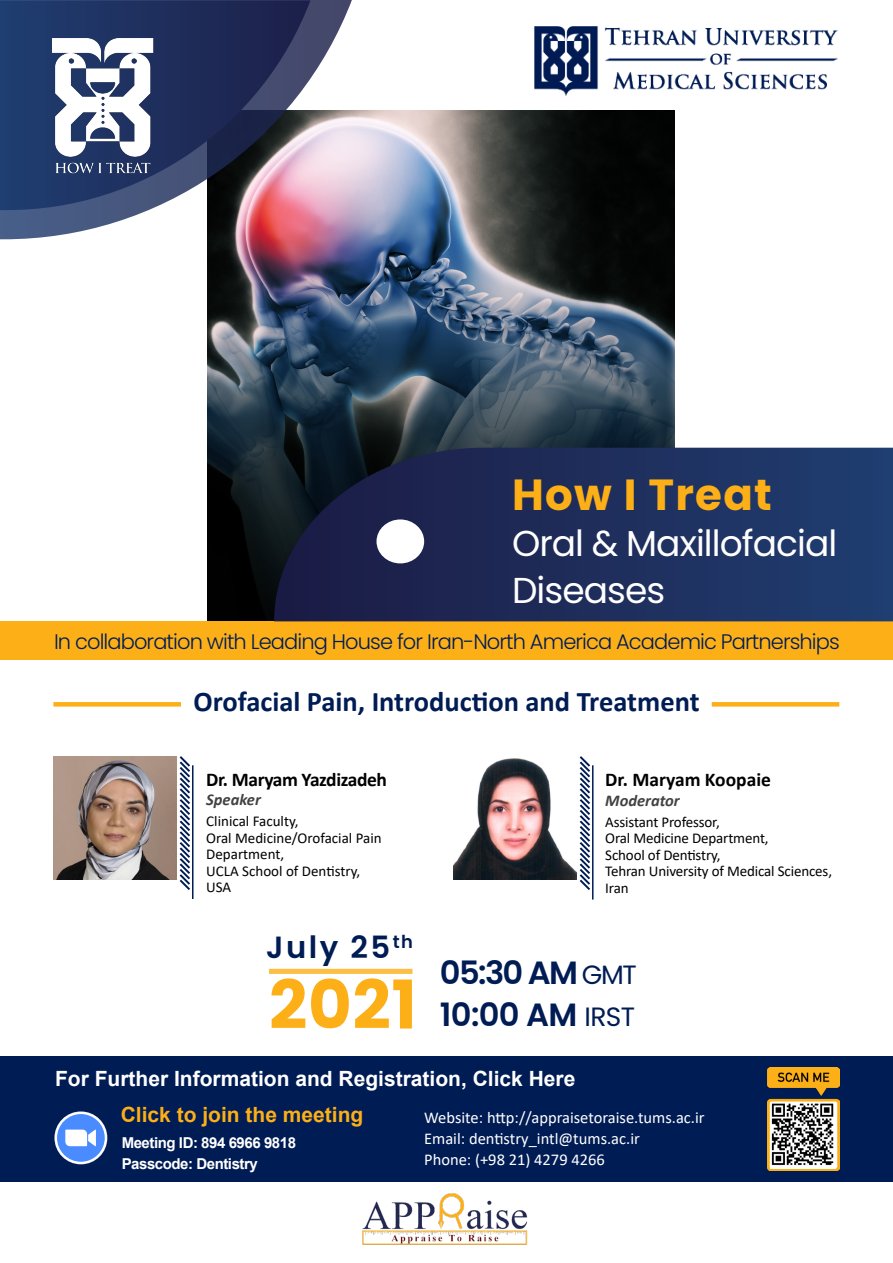
<style>
.page{position:relative;width:893px;height:1263px;background:#fff}
.page>*{position:absolute;margin:0;border:0;box-sizing:border-box;transform-origin:0 0}
.t1{font:700 67.2px "Poppins";color:#fcaf17}
.t2{font:700 43.5px "Poppins";letter-spacing:.03em;color:#fcaf17}
.t3{font:36px/46.5px "Poppins";letter-spacing:-.025em;color:#fff}
.t4{font:600 32.1px/41.5px "Poppins";letter-spacing:-.035em;color:#001c54}
.t5{font:600 30.6px "Poppins";letter-spacing:.08em;color:#001c54}
.t6{font:700 28.5px "Calibri";color:#001c54}
.t7{font:300 21px "Poppins";letter-spacing:-.045em;color:#001c54}
.t8{font:700 21px "Arial";color:#fff}
.t9{font:700 21px "Arial";color:#fcaf17}
.t10{font:700 19.5px "Calibri";letter-spacing:-.02em;color:#000}
.t11{font:700 19.5px "Calibri";color:#000}
.t12{font:16.5px/21px "Calibri";color:#fff}
.t13{font:italic 700 16.5px "Calibri";color:#424143}
.t14{font:15px/16.5px "Calibri";letter-spacing:-.01em;color:#000}
.t15{font:700 15px/21px "Arial";letter-spacing:-.03em;color:#fff}
.s1{font-weight:400;font-size:26.4px}
</style>
<div class="page">
<img style="left:208px;top:110px;width:467px;height:511px">
<div style="left:0;top:621px;width:893px;height:39px;background:#fcaf17"></div>
<svg style="left:0;top:0;width:352px;height:239px"></svg>
<svg style="left:0;top:0;width:310px;height:210px;background:#384167"></svg>
<img style="left:53px;top:38px;width:111px;height:146px">
<svg style="left:179px;top:756px;width:11px;height:134px"></svg>
<hr style="left:192px;top:765px;width:1px;height:134px;background:#001c54">
<img style="left:53px;top:756px;width:124px;height:124px">
<svg style="left:579px;top:756px;width:11px;height:134px"></svg>
<hr style="left:592px;top:765px;width:1px;height:134px;background:#001c54">
<img style="left:453px;top:758px;width:124px;height:122px">
<img style="left:362px;top:1193px;width:166px;height:52px">
<div style="left:0;top:1056px;width:893px;height:126px;background:#001c54"></div>
<img style="left:767px;top:1067px;width:72px;height:104px">
<svg style="left:54px;top:1111px;width:53px;height:53px"></svg>
<svg style="left:55px;top:1112px;width:52px;height:52px"></svg>
<div style="left:57px;top:1114px;width:48px;height:48px;background:#4a8cff;border-radius:50%"></div>
<svg style="left:65px;top:1129px;width:31px;height:17px"></svg>
<img style="left:771px;top:1102px;width:65px;height:66px">
<svg style="left:53px;top:702px;width:128px;height:4px"></svg>
<svg style="left:712px;top:702px;width:127px;height:4px"></svg>
<div style="left:269px;top:969px;width:143px;height:5px;background:#fcbf45"></div>
<img style="left:534px;top:27px;width:303px;height:69px">
<svg style="left:274px;top:448px;width:619px;height:173px;background:#1c2c57"></svg>
<div style="left:376px;top:519px;width:48px;height:44px;background:#fff;border-radius:50%"></div>
<h2 class="t2" style="left:512px;top:469px;width:261px">How I Treat</h2>
<h3 class="t3" style="left:512px;top:521px;width:327px">Oral &amp; Maxillofacial<br>Diseases</h3>
<h3 class="t7" style="left:54px;top:629px;width:787px">In collaboration with Leading House for Iran-North America Academic Partnerships</h3>
<h3 class="t6" style="left:193px;top:681px;width:508px">Orofacial Pain, Introduction and Treatment</h3>
<h3 class="t10" style="left:206px;top:766px;width:182px">Dr. Maryam Yazdizadeh</h3>
<p class="t13" style="left:206px;top:788px;width:56px">Speaker</p>
<p class="t14" style="left:206px;top:813px;width:177px">Clinical Faculty,<br>Oral Medicine/Orofacial Pain<br>Department,<br>UCLA School of Dentistry,<br>USA</p>
<h3 class="t5" style="left:266px;top:930px;width:148px">July 25<sup>th</sup></h3>
<h1 class="t1" style="left:269px;top:966px;width:149px">2021</h1>
<h3 class="t11" style="left:605px;top:766px;width:167px">Dr. Maryam Koopaie</h3>
<p class="t13" style="left:605px;top:789px;width:76px">Moderator</p>
<p class="t14" style="left:605px;top:813px;width:228px">Assistant Professor,<br>Oral Medicine Department,<br>School of Dentistry,<br>Tehran University of Medical Sciences,<br>Iran</p>
<h3 class="t4" style="left:440px;top:952px;width:198px">05:30 AM <span class="s1">GMT<br></span>10:00 AM <span class="s1">IRST</span></h3>
<h3 class="t8" style="left:55px;top:1064px;width:522px">For Further Information and Registration, Click Here</h3>
<h3 class="t9" style="left:121px;top:1100px;width:244px">Click to join the meeting</h3>
<p class="t15" style="left:122px;top:1132px;width:176px">Meeting ID: 894 6966 9818<br>Passcode: Dentistry</p>
<p class="t12" style="left:424px;top:1106px;width:282px">Website: http://appraisetoraise.tums.ac.ir<br>Email: dentistry_intl@tums.ac.ir<br>Phone: (+98 21) 4279 4266</p>
</div>
